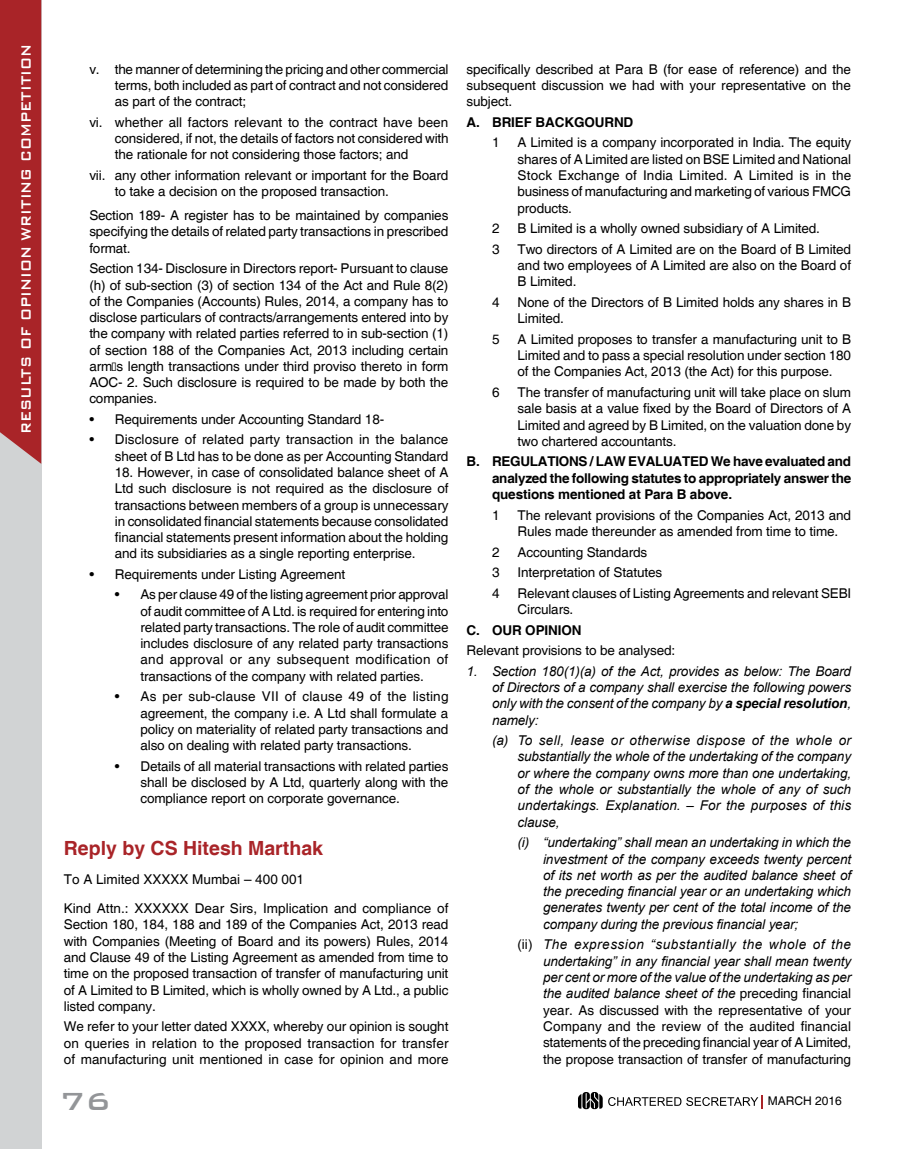
<style>
.page{position:relative;width:915px;height:1149px;background:#fff}
.page>*{position:absolute;margin:0;border:0;box-sizing:border-box;transform-origin:0 0}
.t1{font:500 33px "Bank Gothic BT";color:#939598}
.t2{font:700 19.5px "Helvetica";color:#a92428}
.t3{font:500 18px "Bank Gothic BT";color:#fff;scale:.83 1}
.t4{font:13.5px/16.2px "Helvetica";letter-spacing:-.01em;color:#000;text-align:justify}
.t5{font:italic 13.5px/16.4px "Arial";letter-spacing:-.01em;color:#000;text-align:justify}
.t6{font:700 13.5px/16.4px "Helvetica";letter-spacing:-.01em;color:#000;text-align:justify}
.t7{font:13.5px/16.2px "Helvetica";letter-spacing:.01em;color:#000;text-align:right}
.t8{font:12px "Helvetica";color:#000}
.s1{font-weight:700}
.s2{font-style:normal}
.s3{font-family:"Helvetica";font-style:normal}
</style>
<div class="page">
<svg style="left:578px;top:1092px;width:24px;height:16px"></svg>
<svg style="left:608px;top:1095px;width:154px;height:12px"></svg>
<div style="left:0;top:0;width:42px;height:1148px;background:#d1d3d4"></div>
<div style="left:0;top:0;width:41px;height:463px;background:#a92428"></div>
<h3 class="t3" style="left:16px;top:434px;width:466px;rotate:-90deg">RESULTS of OPINIONWRITINGCOMPETITION</h3>
<p class="t4" style="left:115px;top:61px;width:335px;text-indent:-26px">v. the manner of determining the pricing and other commercial terms, both included as part of contract and not considered as part of the contract;</p>
<p class="t4" style="left:115px;top:114px;width:335px;text-indent:-26px">vi. whether all factors relevant to the contract have been considered, if not, the details of factors not considered with the rationale for not considering those factors; and</p>
<p class="t4" style="left:115px;top:167px;width:335px;text-indent:-26px">vii. any other information relevant or important for the Board to take a decision on the proposed transaction.</p>
<p class="t4" style="left:89px;top:208px;width:360px">Section 189- A register has to be maintained by companies specifying the details of related party transactions in prescribed format.</p>
<p class="t4" style="left:89px;top:261px;width:360px">Section 134- Disclosure in Directors report- Pursuant to clause (h) of sub-section (3) of section 134 of the Act and Rule 8(2) of the Companies (Accounts) Rules, 2014, a company has to disclose particulars of contracts/arrangements entered into by the company with related parties referred to in sub-section (1) of section 188 of the Companies Act, 2013 including certain arm‟s length transactions under third proviso thereto in form AOC- 2. Such disclosure is required to be made by both the companies.</p>
<p class="t4" style="left:89px;top:411px;width:296px">• Requirements under Accounting Standard 18-</p>
<p class="t7" style="left:89px;top:432px;width:360px">• Disclosure of related party transaction in the balance sheet of B Ltd has to be done as per Accounting Standard</p>
<p class="t4" style="left:115px;top:464px;width:335px">18. However, in case of consolidated balance sheet of A Ltd such disclosure is not required as the disclosure of transactions between members of a group is unnecessary in consolidated financial statements because consolidated financial statements present information about the holding and its subsidiaries as a single reporting enterprise.</p>
<p class="t4" style="left:89px;top:566px;width:257px">• Requirements under Listing Agreement</p>
<p class="t4" style="left:140px;top:587px;width:309px;text-indent:-26px">• As per clause 49 of the listing agreement prior approval of audit committee of A Ltd. is required for entering into related party transactions. The role of audit committee includes disclosure of any related party transactions and approval or any subsequent modification of transactions of the company with related parties.</p>
<p class="t4" style="left:140px;top:688px;width:309px;text-indent:-26px">• As per sub-clause VII of clause 49 of the listing agreement, the company i.e. A Ltd shall formulate a policy on materiality of related party transactions and also on dealing with related party transactions.</p>
<p class="t4" style="left:140px;top:758px;width:309px;text-indent:-26px">• Details of all material transactions with related parties shall be disclosed by A Ltd, quarterly along with the compliance report on corporate governance.</p>
<h2 class="t2" style="left:64px;top:836px;width:260px">Reply by CS Hitesh Marthak</h2>
<p class="t4" style="left:64px;top:865px;width:386px;line-height:29px">To A Limited XXXXX Mumbai – 400 001<br>Kind Attn.: XXXXXX Dear Sirs, Implication and compliance of</p>
<p class="t4" style="left:64px;top:916px;width:386px">Section 180, 184, 188 and 189 of the Companies Act, 2013 read with Companies (Meeting of Board and its powers) Rules, 2014 and Clause 49 of the Listing Agreement as amended from time to time on the proposed transaction of transfer of manufacturing unit of A Limited to B Limited, which is wholly owned by A Ltd., a public listed company.</p>
<p class="t4" style="left:64px;top:1018px;width:386px">We refer to your letter dated XXXX, whereby our opinion is sought on queries in relation to the proposed transaction for transfer of manufacturing unit mentioned in case for opinion and more</p>
<h1 class="t1" style="left:60px;top:1082px;width:53px">76</h1>
<p class="t4" style="left:466px;top:61px;width:386px">specifically described at Para B (for ease of reference) and the subsequent discussion we had with your representative on the subject.</p>
<p class="t6" style="left:466px;top:114px;width:168px">A. BRIEF BACKGOURND</p>
<p class="t4" style="left:492px;top:135px;width:9px">1</p>
<p class="t4" style="left:517px;top:135px;width:335px">A Limited is a company incorporated in India. The equity shares of A Limited are listed on BSE Limited and National Stock Exchange of India Limited. A Limited is in the business of manufacturing and marketing of various FMCG products.</p>
<p class="t4" style="left:492px;top:221px;width:9px">2</p>
<p class="t4" style="left:517px;top:221px;width:304px">B Limited is a wholly owned subsidiary of A Limited.</p>
<p class="t4" style="left:492px;top:241px;width:9px">3</p>
<p class="t4" style="left:517px;top:241px;width:335px">Two directors of A Limited are on the Board of B Limited and two employees of A Limited are also on the Board of B Limited.</p>
<p class="t4" style="left:492px;top:294px;width:9px">4</p>
<p class="t4" style="left:517px;top:294px;width:335px">None of the Directors of B Limited holds any shares in B<br>Limited.</p>
<p class="t4" style="left:492px;top:331px;width:9px">5</p>
<p class="t4" style="left:517px;top:331px;width:335px">A Limited proposes to transfer a manufacturing unit to B Limited and to pass a special resolution under section 180 of the Companies Act, 2013 (the Act) for this purpose.</p>
<p class="t4" style="left:492px;top:384px;width:9px">6</p>
<p class="t4" style="left:517px;top:384px;width:335px">The transfer of manufacturing unit will take place on slum sale basis at a value fixed by the Board of Directors of A Limited and agreed by B Limited, on the valuation done by two chartered accountants.</p>
<p class="t6" style="left:492px;top:454px;width:360px;text-indent:-26px">B. REGULATIONS / LAW EVALUATED We have evaluated and analyzed the following statutes to appropriately answer the questions mentioned at Para B above.</p>
<p class="t4" style="left:492px;top:507px;width:9px">1</p>
<p class="t4" style="left:517px;top:507px;width:335px">The relevant provisions of the Companies Act, 2013 and<br>Rules made thereunder as amended from time to time.</p>
<p class="t4" style="left:492px;top:544px;width:9px">2</p>
<p class="t4" style="left:517px;top:544px;width:131px">Accounting Standards</p>
<p class="t4" style="left:492px;top:564px;width:9px">3</p>
<p class="t4" style="left:517px;top:564px;width:146px">Interpretation of Statutes</p>
<p class="t4" style="left:492px;top:585px;width:9px">4</p>
<p class="t4" style="left:517px;top:585px;width:335px">Relevant clauses of Listing Agreements and relevant SEBI<br>Circulars.</p>
<p class="t6" style="left:466px;top:622px;width:116px">C. OUR OPINION</p>
<p class="t4" style="left:466px;top:642px;width:210px">Relevant provisions to be analysed:</p>
<p class="t5" style="left:492px;top:662px;width:360px;text-indent:-26px">1. Section 180(1)(a) of the Act, provides as below: The Board of Directors of a company shall exercise the following powers only with the consent of the company by <span class="s1">a special resolution</span>, namely:</p>
<p class="t5" style="left:517px;top:732px;width:335px;text-indent:-26px">(a) To sell, lease or otherwise dispose of the whole or substantially the whole of the undertaking of the company or where the company owns more than one undertaking, of the whole or substantially the whole of any of such undertakings. Explanation. – For the purposes of this clause,</p>
<p class="t5" style="left:543px;top:834px;width:309px;text-indent:-26px">(i) “undertaking” shall mean an undertaking in which the investment of the company exceeds twenty percent of its net worth as per the audited balance sheet of the preceding financial year or an undertaking which generates twenty per cent of the total income of the company during the previous financial year;</p>
<p class="t5" style="left:543px;top:936px;width:309px;text-indent:-26px"><span class="s2">(ii)</span> The expression “substantially the whole of the undertaking” in any financial year shall mean twenty per cent or more of the value of the undertaking as per the audited balance sheet of the <span class="s3">preceding financial</span></p>
<p class="t4" style="left:543px;top:1001px;width:309px">year. As discussed with the representative of your Company and the review of the audited financial statements of the preceding financial year of A Limited, the propose transaction of transfer of manufacturing</p>
<p class="t8" style="left:767px;top:1093px;width:76px">March 2016</p>
</div>
